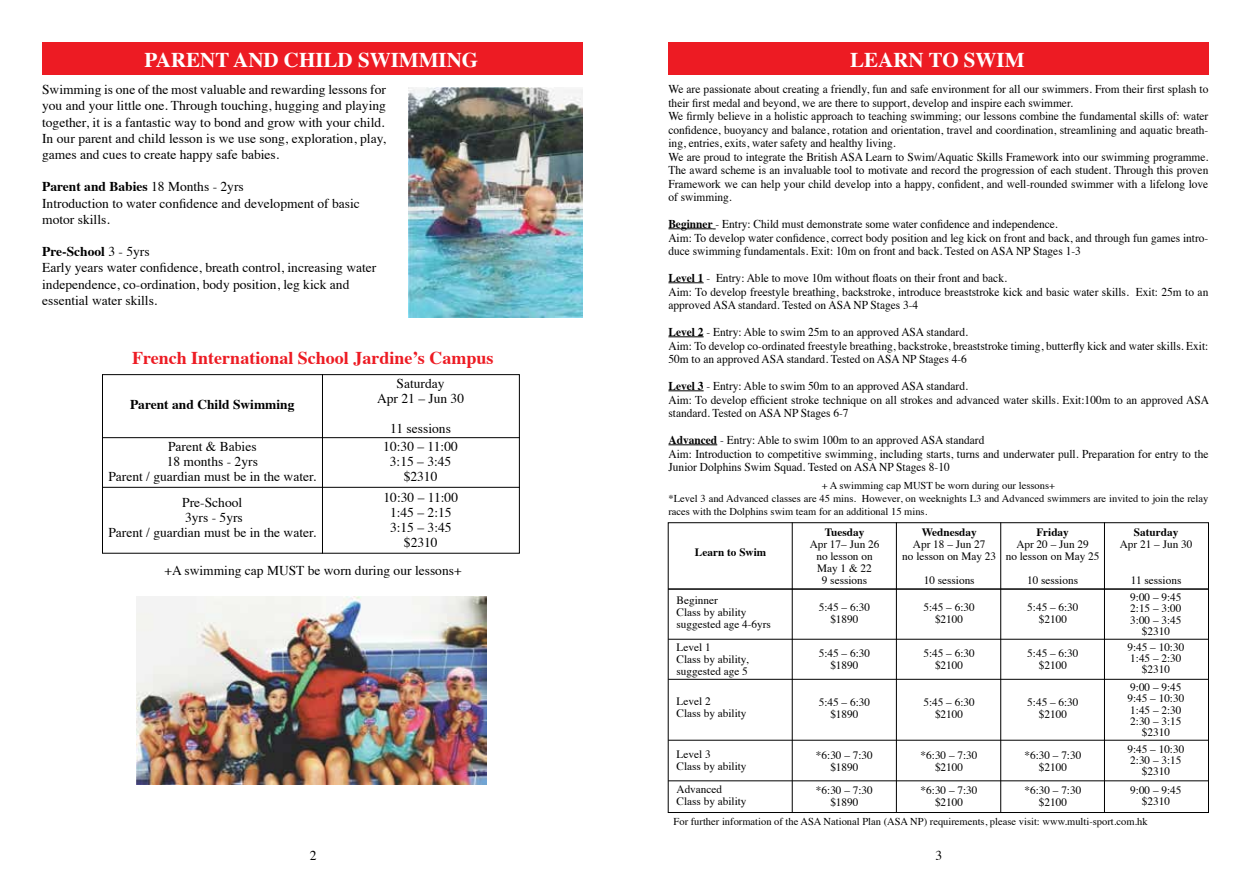
<style>
.page{position:relative;width:1251px;height:893px;background:#fff}
.page>*{position:absolute;margin:0;border:0;box-sizing:border-box;transform-origin:0 0}
.t1{font:700 21px "Times";color:#fff}
.t2{font:700 18px "Times";color:#ed1b23}
.t3{font:13.5px/16.2px "Times";color:#000;text-align:center}
.t4{font:700 13.5px "Times";color:#000}
.t5{font:12px/13.5px "Times";color:#000;scale:.95 1}
.t6{font:11.25px/12px "Times";color:#000;text-align:center}
.t7{font:700 11.25px "Times";color:#000}
.t8{font:10.5px/12.8px "Times";color:#000}
.s1{font-weight:700}
</style>
<div class="page">
<div style="left:42px;top:43px;width:540px;height:32px;background:#ed1b23"></div>
<div style="left:102px;top:374px;width:417px;height:180px;border:1px solid #000"></div>
<hr style="left:322px;top:374px;width:1px;height:180px;background:#000">
<hr style="left:102px;top:437px;width:418px;height:1px;background:#000">
<hr style="left:102px;top:487px;width:418px;height:1px;background:#000">
<img style="left:408px;top:87px;width:174px;height:231px">
<img style="left:136px;top:596px;width:350px;height:188px">
<div style="left:668px;top:43px;width:540px;height:32px;background:#ed1b23"></div>
<hr style="left:668px;top:228px;width:44px;height:1px;background:#000">
<hr style="left:668px;top:282px;width:35px;height:1px;background:#000">
<hr style="left:668px;top:336px;width:35px;height:1px;background:#000">
<hr style="left:668px;top:390px;width:35px;height:1px;background:#000">
<hr style="left:668px;top:444px;width:49px;height:1px;background:#000">
<div style="left:667px;top:522px;width:541px;height:291px;border:1px solid #000"></div>
<hr style="left:668px;top:589px;width:540px;height:1px;background:#000">
<hr style="left:668px;top:639px;width:539px;height:1px;background:#000">
<hr style="left:668px;top:679px;width:539px;height:1px;background:#000">
<hr style="left:668px;top:740px;width:539px;height:1px;background:#000">
<hr style="left:668px;top:780px;width:539px;height:1px;background:#000">
<hr style="left:791px;top:522px;width:1px;height:291px;background:#000">
<hr style="left:1000px;top:522px;width:1px;height:291px;background:#000">
<hr style="left:895px;top:522px;width:1px;height:291px;background:#000">
<hr style="left:1103px;top:522px;width:1px;height:291px;background:#000">
<h1 class="t1" style="left:144px;top:40px;width:335px">PARENT AND CHILD SWIMMING</h1>
<p class="t3" style="left:42px;top:80px;width:345px;text-align:justify">Swimming is one of the most valuable and rewarding lessons for you and your little one. Through touching, hugging and playing together, it is a fantastic way to bond and grow with your child.<br>In our parent and child lesson is we use song, exploration, play, games and cues to create happy safe babies.</p>
<p class="t3" style="left:42px;top:178px;width:319px;text-align:left"><span class="s1">Parent and Babies</span> 18 Months - 2yrs<br>Introduction to water confidence and development of basic motor skills.</p>
<p class="t3" style="left:42px;top:242px;width:336px;text-align:left"><span class="s1">Pre-School</span> 3 - 5yrs<br>Early years water confidence, breath control, increasing water independence, co-ordination, body position, leg kick and essential water skills.</p>
<h2 class="t2" style="left:132px;top:341px;width:363px">French International School Jardine’s Campus</h2>
<p class="t3" style="left:377px;top:374px;width:88px;line-height:15px">Saturday<br>Apr 21 – Jun 30</p>
<p class="t3" style="left:383px;top:418px;width:76px;line-height:18.8px">11 sessions<br>10:30 – 11:00</p>
<p class="t3" style="left:390px;top:453px;width:63px;line-height:15px">3:15 – 3:45 $2310</p>
<p class="t4" style="left:130px;top:391px;width:166px">Parent and Child Swimming</p>
<p class="t3" style="left:108px;top:438px;width:209px;line-height:15px">Parent &amp; Babies<br>18 months - 2yrs<br>Parent / guardian must be in the water.</p>
<p class="t3" style="left:383px;top:488px;width:76px;line-height:15px">10:30 – 11:00<br>1:45 – 2:15<br>3:15 – 3:45 $2310</p>
<p class="t3" style="left:108px;top:494px;width:209px;line-height:15px">Pre-School<br>3yrs - 5yrs<br>Parent / guardian must be in the water.</p>
<p class="t3" style="left:164px;top:561px;width:298px">+A swimming cap MUST be worn during our lessons+</p>
<h1 class="t1" style="left:850px;top:40px;width:176px">LEARN TO SWIM</h1>
<p class="t5" style="left:668px;top:81px;width:570px">We are passionate about creating a friendly, fun and safe environment for all our swimmers. From their first splash to their first medal and beyond, we are there to support, develop and inspire each swimmer.<br>We firmly believe in a holistic approach to teaching swimming; our lessons combine the fundamental skills of: water confidence, buoyancy and balance, rotation and orientation, travel and coordination, streamlining and aquatic breath&shy;ing, entries, exits, water safety and healthy living.<br>We are proud to integrate the British ASA Learn to Swim/Aquatic Skills Framework into our swimming programme.<br>The award scheme is an invaluable tool to motivate and record the progression of each student. Through this proven Framework we can help your child develop into a happy, confident, and well-rounded swimmer with a lifelong love of swimming.</p>
<p class="t5" style="left:668px;top:216px;width:570px"><span class="s1">Beginner</span> - Entry: Child must demonstrate some water confidence and independence.<br>Aim: To develop water confidence, correct body position and leg kick on front and back, and through fun games intro&shy;duce swimming fundamentals. Exit: 10m on front and back. Tested on ASA NP Stages 1-3</p>
<p class="t5" style="left:668px;top:270px;width:569px"><span class="s1">Level 1</span> - Entry: Able to move 10m without floats on their front and back.<br>Aim: To develop freestyle breathing, backstroke, introduce breaststroke kick and basic water skills. Exit: 25m to an approved ASA standard. Tested on ASA NP Stages 3-4</p>
<p class="t5" style="left:668px;top:324px;width:569px"><span class="s1">Level 2</span> - Entry: Able to swim 25m to an approved ASA standard.<br>Aim: To develop co-ordinated freestyle breathing, backstroke, breaststroke timing, butterfly kick and water skills. Exit:<br>50m to an approved ASA standard. Tested on ASA NP Stages 4-6</p>
<p class="t5" style="left:668px;top:378px;width:570px"><span class="s1">Level 3</span> - Entry: Able to swim 50m to an approved ASA standard.<br>Aim: To develop efficient stroke technique on all strokes and advanced water skills. Exit:100m to an approved ASA standard. Tested on ASA NP Stages 6-7</p>
<p class="t5" style="left:668px;top:432px;width:569px"><span class="s1">Advanced</span> - Entry: Able to swim 100m to an approved ASA standard<br>Aim: Introduction to competitive swimming, including starts, turns and underwater pull. Preparation for entry to the<br>Junior Dolphins Swim Squad. Tested on ASA NP Stages 8-10</p>
<p class="t8" style="left:668px;top:478px;width:541px;text-indent:153px">+ A swimming cap MUST be worn during our lessons+<br>*Level 3 and Advanced classes are 45 mins. However, on weeknights L3 and Advanced swimmers are invited to join the relay races with the Dolphins swim team for an additional 15 mins.</p>
<p class="t7" style="left:694px;top:541px;width:73px">Learn to Swim</p>
<p class="t7" style="left:824px;top:521px;width:41px">Tuesday</p>
<p class="t6" style="left:809px;top:537px;width:71px">Apr 17– Jun 26 no lesson on<br>May 1 &amp; 22<br>9 sessions</p>
<p class="t7" style="left:921px;top:521px;width:57px">Wednesday</p>
<p class="t6" style="left:902px;top:537px;width:95px">Apr 18 – Jun 27<br>no lesson on May 23</p>
<p class="t6" style="left:923px;top:573px;width:52px">10 sessions</p>
<p class="t7" style="left:1036px;top:521px;width:34px">Friday</p>
<p class="t6" style="left:1005px;top:537px;width:95px">Apr 20 – Jun 29<br>no lesson on May 25</p>
<p class="t6" style="left:1026px;top:573px;width:52px">10 sessions</p>
<p class="t7" style="left:1133px;top:521px;width:46px">Saturday</p>
<p class="t6" style="left:1119px;top:537px;width:74px">Apr 21 – Jun 30</p>
<p class="t6" style="left:1130px;top:573px;width:52px">11 sessions</p>
<p class="t6" style="left:676px;top:594px;width:96px;text-align:left">Beginner<br>Class by ability suggested age 4-6yrs</p>
<p class="t6" style="left:818px;top:601px;width:53px">5:45 – 6:30 $1890</p>
<p class="t6" style="left:923px;top:601px;width:53px">5:45 – 6:30 $2100</p>
<p class="t6" style="left:1027px;top:601px;width:53px">5:45 – 6:30 $2100</p>
<p class="t6" style="left:1129px;top:591px;width:53px;line-height:11.2px">9:00 – 9:45<br>2:15 – 3:00<br>3:00 – 3:45 $2310</p>
<p class="t6" style="left:676px;top:640px;width:74px;text-align:left">Level 1<br>Class by ability, suggested age 5</p>
<p class="t6" style="left:818px;top:646px;width:53px">5:45 – 6:30 $1890</p>
<p class="t6" style="left:923px;top:646px;width:53px">5:45 – 6:30 $2100</p>
<p class="t6" style="left:1027px;top:646px;width:53px">5:45 – 6:30 $2100</p>
<p class="t6" style="left:1127px;top:640px;width:58px;line-height:11.2px">9:45 – 10:30<br>1:45 – 2:30 $2310</p>
<p class="t6" style="left:676px;top:694px;width:72px;text-align:left">Level 2<br>Class by ability</p>
<p class="t6" style="left:818px;top:695px;width:53px">5:45 – 6:30 $1890</p>
<p class="t6" style="left:923px;top:695px;width:53px">5:45 – 6:30 $2100</p>
<p class="t6" style="left:1027px;top:695px;width:53px">5:45 – 6:30 $2100</p>
<p class="t6" style="left:1127px;top:681px;width:58px;line-height:11.2px">9:00 – 9:45<br>9:45 – 10:30<br>1:45 – 2:30<br>2:30 – 3:15 $2310</p>
<p class="t6" style="left:676px;top:748px;width:72px;text-align:left">Level 3<br>Class by ability</p>
<p class="t6" style="left:676px;top:782px;width:72px;text-align:left">Advanced<br>Class by ability</p>
<p class="t6" style="left:815px;top:748px;width:58px">*6:30 – 7:30 $1890</p>
<p class="t6" style="left:815px;top:783px;width:58px">*6:30 – 7:30 $1890</p>
<p class="t6" style="left:920px;top:748px;width:58px">*6:30 – 7:30 $2100</p>
<p class="t6" style="left:920px;top:783px;width:58px">*6:30 – 7:30 $2100</p>
<p class="t6" style="left:1024px;top:748px;width:58px">*6:30 – 7:30 $2100</p>
<p class="t6" style="left:1024px;top:783px;width:58px">*6:30 – 7:30 $2100</p>
<p class="t6" style="left:1127px;top:742px;width:58px;line-height:11.2px">9:45 – 10:30<br>2:30 – 3:15 $2310</p>
<p class="t6" style="left:1129px;top:784px;width:53px;line-height:11.2px">9:00 – 9:45 $2310</p>
<p class="t8" style="left:673px;top:814px;width:475px">For further information of the ASA National Plan (ASA NP) requirements, please visit: www.multi-sport.com.hk</p>
<p class="t3" style="left:310px;top:846px;width:8px">2</p>
<p class="t3" style="left:935px;top:846px;width:8px">3</p>
</div>
